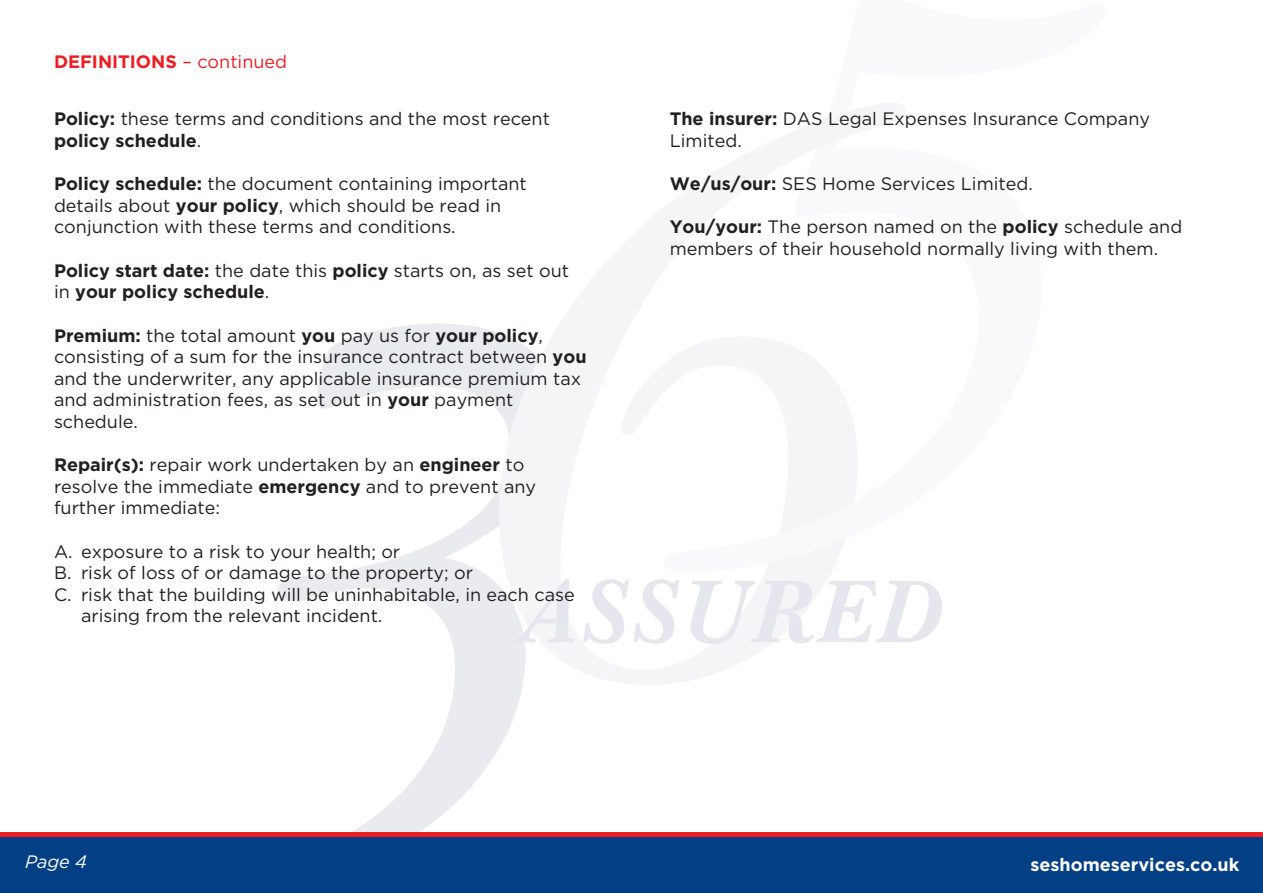
<style>
.page{position:relative;width:1263px;height:893px;background:#fff}
.page>*{position:absolute;margin:0;border:0;box-sizing:border-box;transform-origin:0 0}
.t1{font:18px/21.6px "Gotham";color:#231f20}
.t2{font:700 18px "Gotham";color:#231f20}
.t3{font:700 18px "Gotham";color:#fff}
.t4{font:700 18px "Gotham";color:#ee1d23}
.t5{font:italic 18px "Gotham";color:#fff}
.s1{font-weight:400}
.s2{font-weight:700}
</style>
<div class="page">
<svg style="left:278px;top:324px;width:245px;height:508px"></svg>
<svg style="left:499px;top:324px;width:76px;height:361px;fill:#f5f5f8"></svg>
<svg style="left:514px;top:579px;width:60px;height:64px"></svg>
<svg style="left:583px;top:579px;width:97px;height:65px"></svg>
<svg style="left:690px;top:580px;width:252px;height:64px"></svg>
<div style="left:0;top:832px;width:1263px;height:61px;background:linear-gradient(to right,#ee1d23,#ee1d23)"></div>
<div style="left:0;top:838px;width:1263px;height:55px;background:#023f85"></div>
<p class="t4" style="left:54px;top:51px;width:235px">DEFINITIONS <span class="s1">– continued</span></p>
<p class="t1" style="left:54px;top:108px;width:497px"><span class="s2">Policy:</span> these terms and conditions and the most recent</p>
<p class="t2" style="left:54px;top:130px;width:149px">policy schedule<span class="s1">.</span></p>
<p class="t1" style="left:54px;top:173px;width:474px"><span class="s2">Policy schedule:</span> the document containing important</p>
<p class="t1" style="left:54px;top:194px;width:449px">details about <span class="s2">your policy</span>, which should be read in</p>
<p class="t1" style="left:54px;top:216px;width:403px">conjunction with these terms and conditions.</p>
<p class="t1" style="left:54px;top:259px;width:517px"><span class="s2">Policy start date:</span> the date this <span class="s2">policy</span> starts on, as set out</p>
<p class="t2" style="left:54px;top:281px;width:217px"><span class="s1">in</span> your policy schedule<span class="s1">.</span></p>
<p class="t1" style="left:54px;top:324px;width:490px"><span class="s2">Premium:</span> the total amount <span class="s2">you</span> pay us for <span class="s2">your policy</span>,</p>
<p class="t1" style="left:54px;top:346px;width:534px">consisting of a sum for the insurance contract between <span class="s2">you</span></p>
<p class="t1" style="left:54px;top:367px;width:529px">and the underwriter, any applicable insurance premium tax</p>
<p class="t1" style="left:54px;top:389px;width:461px">and administration fees, as set out in <span class="s2">your</span> payment</p>
<p class="t1" style="left:54px;top:410px;width:85px">schedule.</p>
<p class="t1" style="left:54px;top:454px;width:472px"><span class="s2">Repair(s):</span> repair work undertaken by an <span class="s2">engineer</span> to</p>
<p class="t1" style="left:54px;top:475px;width:484px">resolve the immediate <span class="s2">emergency</span> and to prevent any</p>
<p class="t1" style="left:54px;top:497px;width:167px">further immediate:</p>
<p class="t1" style="left:54px;top:540px;width:348px">A. exposure to a risk to your health; or</p>
<p class="t1" style="left:54px;top:562px;width:421px">B. risk of loss of or damage to the property; or</p>
<p class="t1" style="left:81px;top:583px;width:495px;text-indent:-27px">C. risk that the building will be uninhabitable, in each case arising from the relevant incident.</p>
<p class="t1" style="left:670px;top:108px;width:482px"><span class="s2">The insurer:</span> DAS Legal Expenses Insurance Company</p>
<p class="t1" style="left:670px;top:130px;width:74px">Limited.</p>
<p class="t1" style="left:670px;top:173px;width:365px"><span class="s2">We/us/our:</span> SES Home Services Limited.</p>
<p class="t1" style="left:670px;top:216px;width:514px"><span class="s2">You/your:</span> The person named on the <span class="s2">policy</span> schedule and</p>
<p class="t1" style="left:670px;top:238px;width:490px">members of their household normally living with them.</p>
<p class="t5" style="left:25px;top:852px;width:63px">Page 4</p>
<p class="t3" style="left:1030px;top:854px;width:210px">seshomeservices.co.uk</p>
</div>
